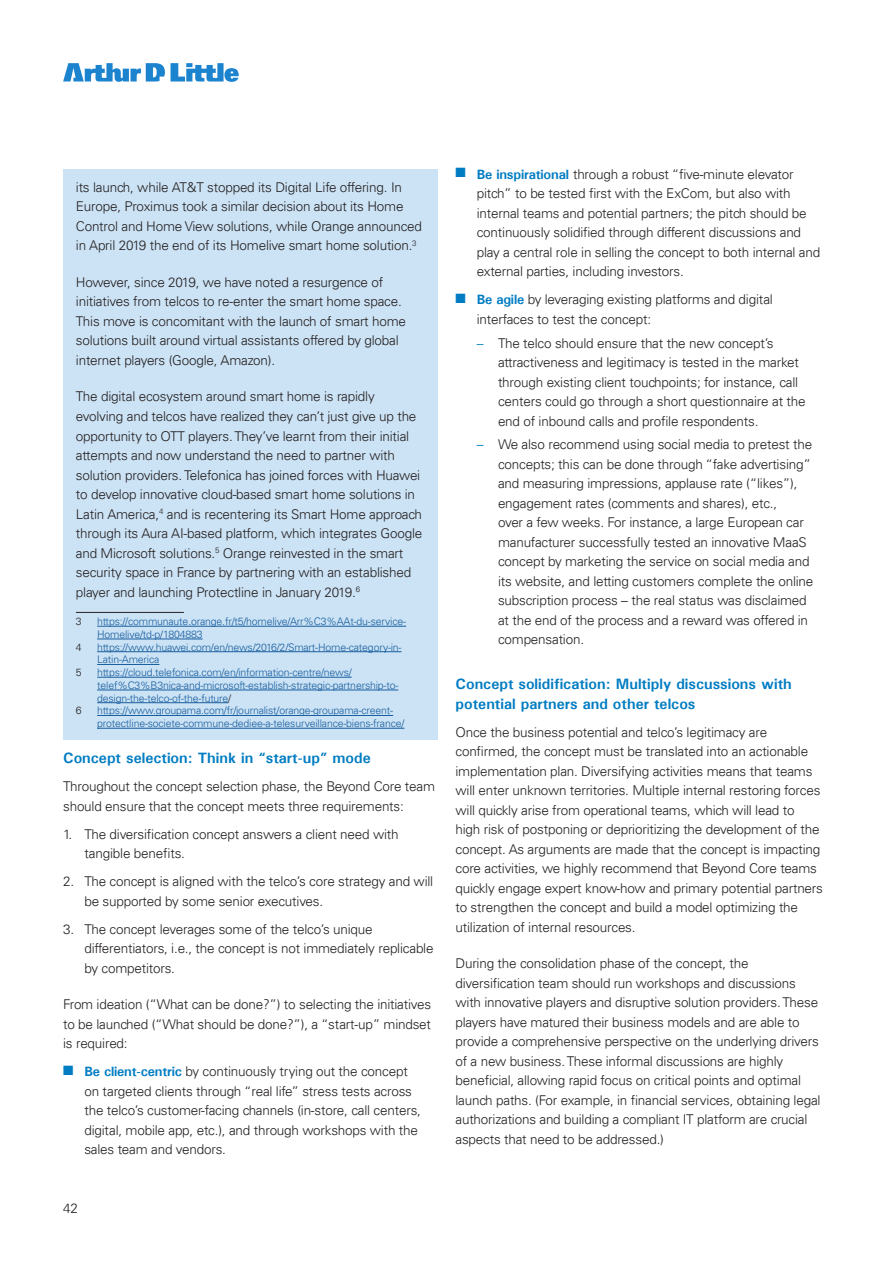
<style>
.page{position:relative;width:893px;height:1263px;background:#fff}
.page>*{position:absolute;margin:0;border:0;box-sizing:border-box;transform-origin:0 0}
.ADL_Bhead{font:700 15px/19.5px "Univers";color:#007cc2}
.ADL_Para_After_BHead{font:300 13.5px/19.5px "Univers LT";letter-spacing:-.015em;color:#231f20}
.ADL_Body_Copy{font:300 13.5px/19.5px "Univers LT";letter-spacing:-.015em;color:#231f20}
.ADL_Footnotes{font:300 10.5px/12.8px "Univers LT";letter-spacing:-.015em;color:#175d9e}
.ADL_Footnotes-2{font:300 10.5px "Univers LT";color:#231f20}
.s1{color:#231f20}
.s2{color:#007cc2}
.s3{font-family:"Univers";font-weight:700;color:#007cc2}
.s4{font-family:"Univers";color:#007cc2}
</style>
<div class="page">
<svg style="left:63px;top:63px;width:176px;height:19px"></svg>
<div style="left:63px;top:169px;width:374px;height:571px;background:#cce3f5"></div>
<hr style="left:76px;top:612px;width:108px;height:1px;background:#231f20">
<hr style="left:97px;top:626px;width:309px;height:1px;background:#175d9e">
<hr style="left:97px;top:639px;width:106px;height:1px;background:#175d9e">
<hr style="left:97px;top:651px;width:304px;height:1px;background:#175d9e">
<hr style="left:97px;top:664px;width:62px;height:1px;background:#175d9e">
<hr style="left:97px;top:677px;width:255px;height:1px;background:#175d9e">
<hr style="left:97px;top:690px;width:301px;height:1px;background:#175d9e">
<hr style="left:97px;top:702px;width:131px;height:1px;background:#175d9e">
<hr style="left:97px;top:715px;width:296px;height:1px;background:#175d9e">
<hr style="left:97px;top:728px;width:307px;height:1px;background:#175d9e">
<p class="ADL_Body_Copy" style="left:76px;top:177px;width:348px">its launch, while AT&amp;T stopped its Digital Life offering. In Europe, Proximus took a similar decision about its Home Control and Home View solutions, while Orange announced in April 2019 the end of its Homelive smart home solution.<sup>3</sup></p>
<p class="ADL_Body_Copy" style="left:76px;top:272px;width:332px">However, since 2019, we have noted a resurgence of initiatives from telcos to re-enter the smart home space.<br>This move is concomitant with the launch of smart home solutions built around virtual assistants offered by global internet players (Google, Amazon).</p>
<p class="ADL_Body_Copy" style="left:76px;top:387px;width:348px">The digital ecosystem around smart home is rapidly evolving and telcos have realized they can’t just give up the opportunity to OTT players. They’ve learnt from their initial attempts and now understand the need to partner with solution providers. Telefonica has joined forces with Huawei to develop innovative cloud-based smart home solutions in Latin America,<sup>4</sup> and is recentering its Smart Home approach through its Aura AI-based platform, which integrates Google and Microsoft solutions.<sup>5</sup> Orange reinvested in the smart security space in France by partnering with an established player and launching Protectline in January 2019.<sup>6</sup></p>
<p class="ADL_Footnotes-2" style="left:76px;top:615px;width:7px">3</p>
<p class="ADL_Footnotes" style="left:97px;top:615px;width:310px">https://communaute.orange.fr/t5/homelive/Arr%C3%AAt-du-service-<br>Homelive/td-p/1804883</p>
<p class="ADL_Footnotes-2" style="left:76px;top:641px;width:7px">4</p>
<p class="ADL_Footnotes" style="left:97px;top:640px;width:306px">https://www.huawei.com/en/news/2016/2/Smart-Home-category-in-<br>Latin-America</p>
<p class="ADL_Footnotes-2" style="left:76px;top:666px;width:7px">5</p>
<p class="ADL_Footnotes" style="left:97px;top:666px;width:303px">https://cloud.telefonica.com/en/information-centre/news/ telef%C3%B3nica-and-microsoft-establish-strategic-partnership-to&shy;design-the-telco-of-the-future<span class="s1">/</span></p>
<p class="ADL_Footnotes-2" style="left:76px;top:704px;width:7px">6</p>
<p class="ADL_Footnotes" style="left:97px;top:704px;width:309px">https://www.groupama.com/fr/journalist/orange-groupama-creent&shy;protectline-societe-commune-dediee-a-telesurveillance-biens-france/</p>
<p class="ADL_Bhead" style="left:63px;top:748px;width:309px">Concept selection: Think in “start-up” mode</p>
<p class="ADL_Para_After_BHead" style="left:63px;top:776px;width:373px">Throughout the concept selection phase, the Beyond Core team should ensure that the concept meets three requirements:</p>
<p class="ADL_Para_After_BHead" style="left:84px;top:824px;width:316px;text-indent:-21px">1. The diversification concept answers a client need with tangible benefits.</p>
<p class="ADL_Para_After_BHead" style="left:84px;top:871px;width:350px;text-indent:-21px">2. The concept is aligned with the telco’s core strategy and will be supported by some senior executives.</p>
<p class="ADL_Para_After_BHead" style="left:84px;top:919px;width:351px;text-indent:-21px">3. The concept leverages some of the telco’s unique differentiators, i.e., the concept is not immediately replicable by competitors.</p>
<p class="ADL_Body_Copy" style="left:63px;top:994px;width:370px;text-align:justify">From ideation (“What can be done?”) to selecting the initiatives to be launched (“What should be done?”), a “start-up” mindset is required:</p>
<p class="ADL_Para_After_BHead" style="left:84px;top:1061px;width:338px;text-indent:-21px"><span class="s2">■</span> <span class="s3">Be client-centric</span> by continuously trying out the concept on targeted clients through “real life” stress tests across the telco’s customer-facing channels (in-store, call centers, digital, mobile app, etc.), and through workshops with the sales team and vendors.</p>
<p class="ADL_Para_After_BHead" style="left:63px;top:1198px;width:16px">42</p>
<p class="ADL_Para_After_BHead" style="left:477px;top:164px;width:345px;text-indent:-21px"><span class="s2">■</span> <span class="s3">Be inspirational</span> through a robust “five-minute elevator pitch” to be tested first with the ExCom, but also with internal teams and potential partners; the pitch should be continuously solidified through different discussions and play a central role in selling the concept to both internal and external parties, including investors.</p>
<p class="ADL_Para_After_BHead" style="left:477px;top:290px;width:298px;text-indent:-21px"><span class="s2">■</span> <span class="s3">Be agile</span> by leveraging existing platforms and digital interfaces to test the concept:</p>
<p class="ADL_Para_After_BHead" style="left:498px;top:333px;width:309px;text-indent:-21px"><span class="s4">–</span> The telco should ensure that the new concept’s attractiveness and legitimacy is tested in the market through existing client touchpoints; for instance, call centers could go through a short questionnaire at the end of inbound calls and profile respondents.</p>
<p class="ADL_Para_After_BHead" style="left:498px;top:435px;width:317px;text-indent:-21px"><span class="s4">–</span> We also recommend using social media to pretest the concepts; this can be done through “fake advertising” and measuring impressions, applause rate (“likes”), engagement rates (comments and shares), etc.,<br>over a few weeks. For instance, a large European car manufacturer successfully tested an innovative MaaS concept by marketing the service on social media and its website, and letting customers complete the online subscription process – the real status was disclaimed at the end of the process and a reward was offered in compensation.</p>
<p class="ADL_Bhead" style="left:455px;top:674px;width:338px">Concept solidification: Multiply discussions with potential partners and other telcos</p>
<p class="ADL_Para_After_BHead" style="left:455px;top:722px;width:369px">Once the business potential and telco’s legitimacy are confirmed, the concept must be translated into an actionable implementation plan. Diversifying activities means that teams will enter unknown territories. Multiple internal restoring forces will quickly arise from operational teams, which will lead to<br>high risk of postponing or deprioritizing the development of the concept. As arguments are made that the concept is impacting core activities, we highly recommend that Beyond Core teams quickly engage expert know-how and primary potential partners to strengthen the concept and build a model optimizing the utilization of internal resources.</p>
<p class="ADL_Body_Copy" style="left:455px;top:954px;width:367px">During the consolidation phase of the concept, the diversification team should run workshops and discussions with innovative players and disruptive solution providers. These players have matured their business models and are able to provide a comprehensive perspective on the underlying drivers of a new business. These informal discussions are highly beneficial, allowing rapid focus on critical points and optimal launch paths. (For example, in financial services, obtaining legal authorizations and building a compliant IT platform are crucial aspects that need to be addressed.)</p>
</div>
